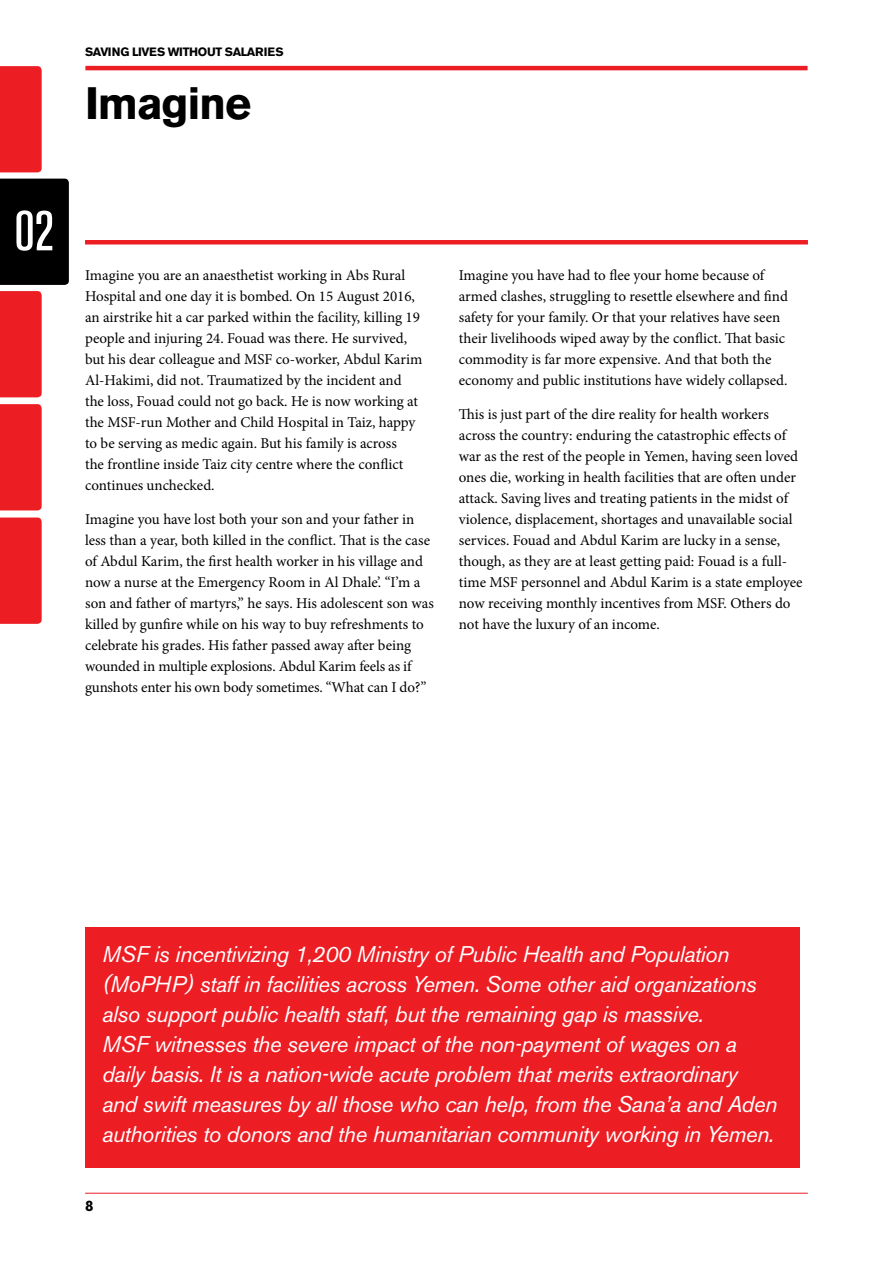
<style>
.page{position:relative;width:893px;height:1263px;background:#fff}
.page>*{position:absolute;margin:0;border:0;box-sizing:border-box;transform-origin:0 0}
.t1{font:500 condensed 55.8px "Akzidenz Grotesk BE";color:#fff}
.t2{font:700 45px "Akzidenz Grotesk BE";letter-spacing:-.03em;color:#000}
.t3{font:italic 22.5px/30px "Akzidenz Grotesk BE";letter-spacing:-.02em;color:#fff}
.t4{font:15px/21px "Minion Pro";letter-spacing:-.005em;color:#000}
.t5{font:700 15px "Akzidenz Grotesk BE";color:#000}
.t6{font:700 12px "Akzidenz Grotesk BE";letter-spacing:-.03em;color:#000}
</style>
<div class="page">
<hr style="left:85px;top:240px;width:723px;height:4px;background:#ed1d24">
<hr style="left:85px;top:66px;width:722px;height:4px;background:#ed1d24">
<hr style="left:85px;top:1193px;width:722px;height:1px;background:#ed1d24">
<div style="left:0;top:179px;width:69px;height:106px;background:#000"></div>
<div style="left:0;top:517px;width:42px;height:107px;background:#ed1d24"></div>
<div style="left:0;top:291px;width:42px;height:106px;background:#ed1d24"></div>
<div style="left:0;top:404px;width:42px;height:106px;background:#ed1d24"></div>
<div style="left:0;top:66px;width:42px;height:106px;background:#ed1d24"></div>
<div style="left:85px;top:927px;width:714px;height:240px;background:#ed1d24"></div>
<p class="t6" style="left:85px;top:45px;width:200px">SAVING LIVES WITHOUT SALARIES</p>
<h2 class="t2" style="left:85px;top:78px;width:168px">Imagine</h2>
<h1 class="t1" style="left:15px;top:200px;width:41px">02</h1>
<p class="t4" style="left:85px;top:265px;width:339px">Imagine you are an anaesthetist working in Abs Rural Hospital and one day it is bombed. On 15 August 2016, an airstrike hit a car parked within the facility, killing 19 people and injuring 24. Fouad was there. He survived, but his dear colleague and MSF co-worker, Abdul Karim Al-Hakimi, did not. Traumatized by the incident and the loss, Fouad could not go back. He is now working at the MSF-run Mother and Child Hospital in Taiz, happy to be serving as medic again. But his family is across<br>the frontline inside Taiz city centre where the conflict continues unchecked.</p>
<p class="t4" style="left:85px;top:508px;width:350px">Imagine you have lost both your son and your father in less than a year, both killed in the conflict. That is the case of Abdul Karim, the first health worker in his village and now a nurse at the Emergency Room in Al Dhale’. “I’m a son and father of martyrs,” he says. His adolescent son was killed by gunfire while on his way to buy refreshments to celebrate his grades. His father passed away after being wounded in multiple explosions. Abdul Karim feels as if gunshots enter his own body sometimes. “What can I do?”</p>
<p class="t4" style="left:459px;top:265px;width:331px">Imagine you have had to flee your home because of armed clashes, struggling to resettle elsewhere and find safety for your family. Or that your relatives have seen their livelihoods wiped away by the conflict. That basic commodity is far more expensive. And that both the economy and public institutions have widely collapsed.</p>
<p class="t4" style="left:459px;top:403px;width:345px">This is just part of the dire reality for health workers across the country: enduring the catastrophic effects of war as the rest of the people in Yemen, having seen loved ones die, working in health facilities that are often under attack. Saving lives and treating patients in the midst of violence, displacement, shortages and unavailable social services. Fouad and Abdul Karim are lucky in a sense, though, as they are at least getting paid: Fouad is a full&shy;time MSF personnel and Abdul Karim is a state employee now receiving monthly incentives from MSF. Others do not have the luxury of an income.</p>
<p class="t3" style="left:102px;top:939px;width:677px">MSF is incentivizing 1,200 Ministry of Public Health and Population (MoPHP) staff in facilities across Yemen. Some other aid organizations also support public health staff, but the remaining gap is massive.<br>MSF witnesses the severe impact of the non-payment of wages on a daily basis. It is a nation-wide acute problem that merits extraordinary and swift measures by all those who can help, from the Sana’a and Aden authorities to donors and the humanitarian community working in Yemen.</p>
<p class="t5" style="left:85px;top:1197px;width:10px">8</p>
</div>
